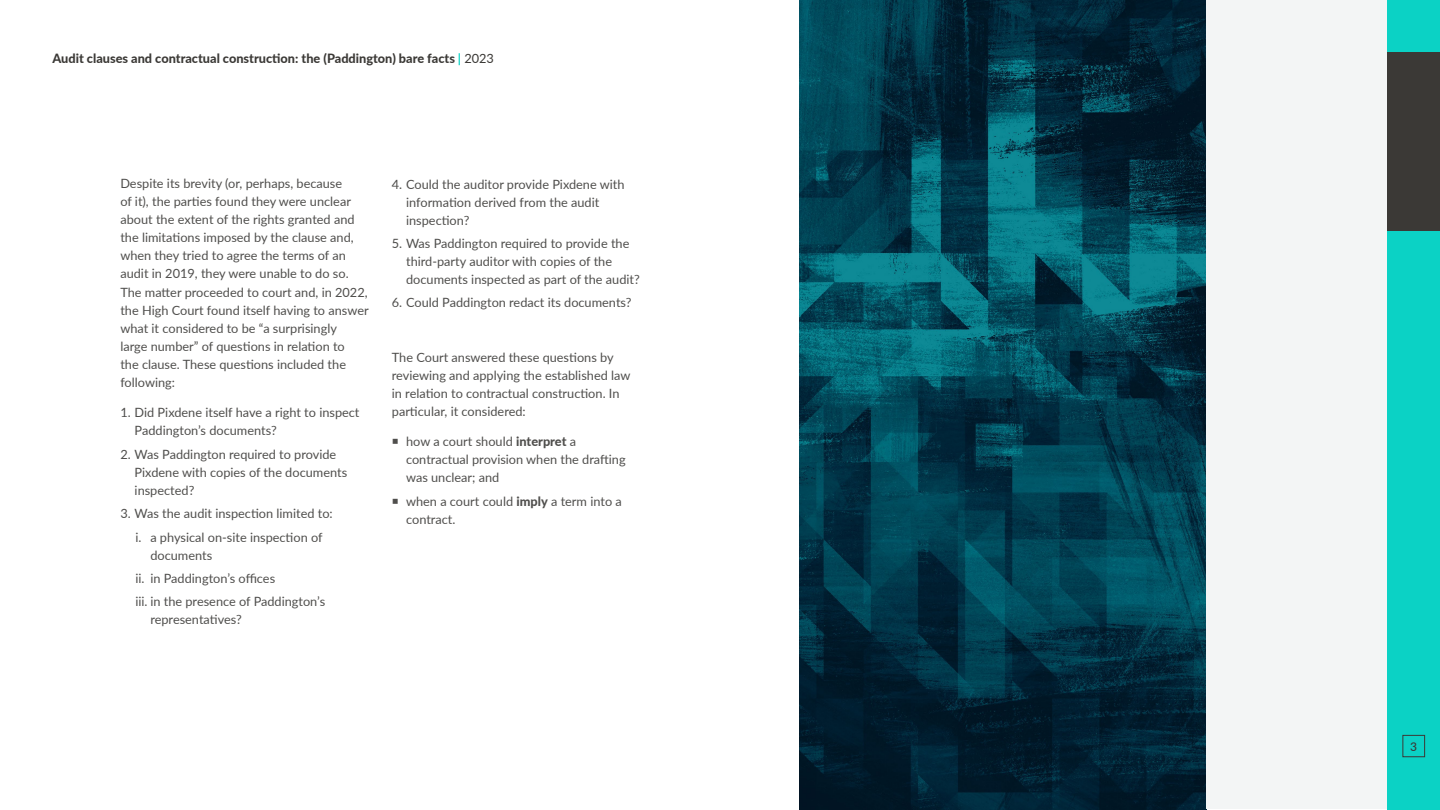
<style>
.page{position:relative;width:1440px;height:810px;background:#fff}
.page>*{position:absolute;margin:0;border:0;box-sizing:border-box;transform-origin:0 0}
.t1{font:12.75px/18px "Lato";color:#4f4e4c}
.t2{font:800 12.75px "Lato";color:#3b3936}
.t3{font:500 12px "Lato";color:#3b3936}
.s1{font-weight:700;color:#0bd2c5}
.s2{font-weight:400}
.s3{font-weight:800}
</style>
<div class="page">
<div style="left:1388px;top:0;width:52px;height:810px;background:#0bd2c5"></div>
<div style="left:1388px;top:52px;width:52px;height:179px;background:#3b3936"></div>
<img style="left:799px;top:0;width:407px;height:810px">
<div style="left:1402px;top:735px;width:23px;height:22px;border:1px solid #3b3936"></div>
<div style="left:1206px;top:0;width:181px;height:809px;background:#f3f5f5"></div>
<p class="t2" style="left:52px;top:49px;width:443px">Audit clauses and contractual construction: the (Paddington) bare facts <span class="s1">|</span> <span class="s2">2023</span></p>
<p class="t1" style="left:120px;top:174px;width:250px">Despite its brevity (or, perhaps, because<br>of it), the parties found they were unclear about the extent of the rights granted and the limitations imposed by the clause and, when they tried to agree the terms of an audit in 2019, they were unable to do so.<br>The matter proceeded to court and, in 2022, the High Court found itself having to answer what it considered to be “a surprisingly<br>large number” of questions in relation to<br>the clause. These questions included the following:</p>
<p class="t1" style="left:135px;top:403px;width:226px;text-indent:-14px">1. Did Pixdene itself have a right to inspect<br>Paddington’s documents?</p>
<p class="t1" style="left:135px;top:445px;width:214px;text-indent:-14px">2. Was Paddington required to provide<br>Pixdene with copies of the documents inspected?</p>
<p class="t1" style="left:120px;top:501px;width:214px;line-height:23.4px;text-align:center">3. Was the audit inspection limited to: i. a physical on-site inspection of</p>
<p class="t1" style="left:135px;top:543px;width:191px;line-height:23.4px;text-indent:15px">documents<br>ii. in Paddington’s offices<br>iii. in the presence of Paddington’s</p>
<p class="t1" style="left:150px;top:610px;width:93px">representatives?</p>
<p class="t1" style="left:406px;top:174px;width:220px;text-indent:-14px">4. Could the auditor provide Pixdene with information derived from the audit inspection?</p>
<p class="t1" style="left:406px;top:234px;width:235px;text-indent:-14px">5. Was Paddington required to provide the third-party auditor with copies of the documents inspected as part of the audit?</p>
<p class="t1" style="left:392px;top:293px;width:241px">6. Could Paddington redact its documents?</p>
<p class="t1" style="left:392px;top:347px;width:240px">The Court answered these questions by reviewing and applying the established law in relation to contractual construction. In particular, it considered:</p>
<p class="t1" style="left:406px;top:432px;width:221px">how a court should <span class="s3">interpret</span> a contractual provision when the drafting was unclear; and</p>
<p class="t1" style="left:406px;top:492px;width:217px">when a court could <span class="s3">imply</span> a term into a contract.</p>
<p class="t3" style="left:1410px;top:738px;width:8px">3</p>
</div>
